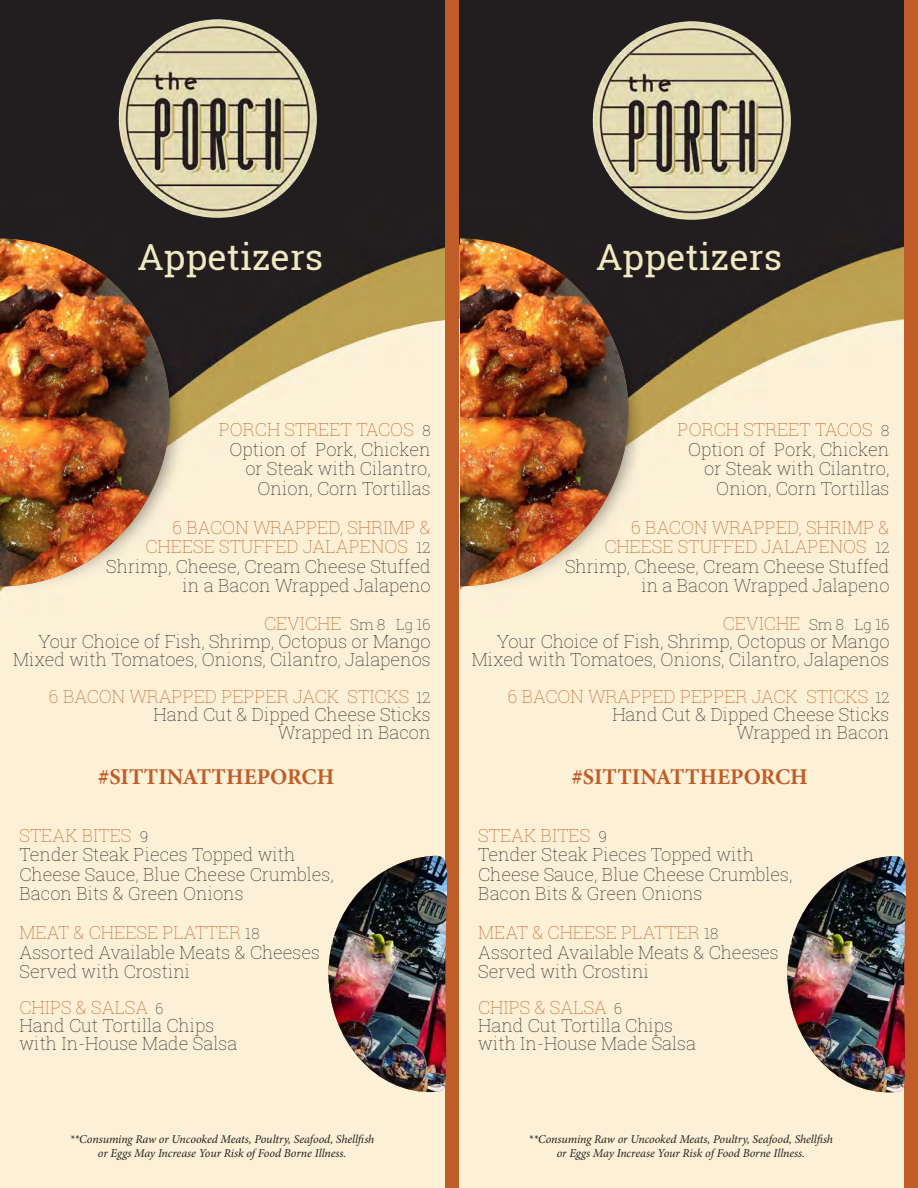
<style>
.page{position:relative;width:918px;height:1188px;background:#fff}
.page>*{position:absolute;margin:0;border:0;box-sizing:border-box;transform-origin:0 0}
.t1{font:36px "Roboto Slab";color:#f0eac2}
.t2{font:700 22.5px "Minion Pro";color:#c15c28}
.t3{font:100 18px/18px "Roboto Slab";color:#231f20;text-align:right}
.t4{font:100 18px "Roboto Slab";color:#c05c28}
.t5{font:italic 12px/14.4px "Minion Pro";letter-spacing:-.01em;color:#231f20;text-align:center}
.s1{font-size:15px;color:#231f20}
</style>
<div class="page">
<img style="left:459px;top:0;width:445px;height:1188px">
<img style="left:580px;top:8px;width:225px;height:221px">
<div style="left:904px;top:0;width:14px;height:1188px;background:#c05c28"></div>
<img style="left:459px;top:239px;width:170px;height:347px">
<img style="left:0;top:0;width:446px;height:1188px">
<img style="left:106px;top:6px;width:225px;height:221px">
<img style="left:0;top:239px;width:170px;height:347px">
<div style="left:446px;top:0;width:13px;height:1188px;background:#c05c28"></div>
<img style="left:328px;top:856px;width:119px;height:238px">
<img style="left:787px;top:856px;width:119px;height:238px">
<p class="t1" style="left:138px;top:232px;width:187px">Appetizers</p>
<p class="t1" style="left:596px;top:232px;width:187px">Appetizers</p>
<p class="t4" style="left:219px;top:418px;width:213px">PORCH STREET TACOS <span class="s1">8</span></p>
<p class="t3" style="left:229px;top:440px;width:203px">Option of Pork, Chicken</p>
<p class="t3" style="left:245px;top:459px;width:187px">or Steak with Cilantro,</p>
<p class="t3" style="left:258px;top:479px;width:175px">Onion, Corn Tortillas</p>
<p class="t4" style="left:173px;top:515px;width:260px">6 BACON WRAPPED, SHRIMP &amp;</p>
<p class="t4" style="left:146px;top:535px;width:287px">CHEESE STUFFED JALAPENOS <span class="s1">12</span></p>
<p class="t3" style="left:106px;top:557px;width:326px">Shrimp, Cheese, Cream Cheese Stuffed</p>
<p class="t3" style="left:183px;top:576px;width:250px">in a Bacon Wrapped Jalapeno</p>
<p class="t4" style="left:264px;top:611px;width:168px">CEVICHE <span class="s1">Sm 8 Lg 16</span></p>
<p class="t3" style="left:13px;top:632px;width:419px">Your Choice of Fish, Shrimp, Octopus or Mango<br>Mixed with Tomatoes, Onions, Cilantro, Jalapenos</p>
<p class="t4" style="left:49px;top:685px;width:383px">6 BACON WRAPPED PEPPER JACK STICKS <span class="s1">12</span></p>
<p class="t3" style="left:154px;top:705px;width:279px">Hand Cut &amp; Dipped Cheese Sticks</p>
<p class="t3" style="left:278px;top:723px;width:155px">Wrapped in Bacon</p>
<p class="t4" style="left:678px;top:417px;width:213px">PORCH STREET TACOS <span class="s1">8</span></p>
<p class="t3" style="left:688px;top:440px;width:203px">Option of Pork, Chicken</p>
<p class="t3" style="left:704px;top:459px;width:187px">or Steak with Cilantro,</p>
<p class="t3" style="left:716px;top:479px;width:175px">Onion, Corn Tortillas</p>
<p class="t4" style="left:631px;top:515px;width:260px">6 BACON WRAPPED, SHRIMP &amp;</p>
<p class="t4" style="left:604px;top:534px;width:287px">CHEESE STUFFED JALAPENOS <span class="s1">12</span></p>
<p class="t3" style="left:565px;top:557px;width:326px">Shrimp, Cheese, Cream Cheese Stuffed</p>
<p class="t3" style="left:641px;top:576px;width:250px">in a Bacon Wrapped Jalapeno</p>
<p class="t4" style="left:723px;top:611px;width:168px">CEVICHE <span class="s1">Sm 8 Lg 16</span></p>
<p class="t3" style="left:472px;top:632px;width:419px">Your Choice of Fish, Shrimp, Octopus or Mango<br>Mixed with Tomatoes, Onions, Cilantro, Jalapenos</p>
<p class="t4" style="left:508px;top:684px;width:383px">6 BACON WRAPPED PEPPER JACK STICKS <span class="s1">12</span></p>
<p class="t3" style="left:612px;top:705px;width:279px">Hand Cut &amp; Dipped Cheese Sticks</p>
<p class="t3" style="left:736px;top:723px;width:155px">Wrapped in Bacon</p>
<p class="t2" style="left:98px;top:761px;width:238px">#SITTINATTHEPORCH</p>
<p class="t2" style="left:572px;top:761px;width:238px">#SITTINATTHEPORCH</p>
<p class="t4" style="left:20px;top:823px;width:130px">STEAK BITES <span class="s1">9</span></p>
<p class="t3" style="left:20px;top:845px;width:277px">Tender Steak Pieces Topped with</p>
<p class="t3" style="left:20px;top:865px;width:316px">Cheese Sauce, Blue Cheese Crumbles,</p>
<p class="t3" style="left:20px;top:884px;width:226px">Bacon Bits &amp; Green Onions</p>
<p class="t4" style="left:20px;top:920px;width:242px">MEAT &amp; CHEESE PLATTER <span class="s1">18</span></p>
<p class="t3" style="left:20px;top:943px;width:302px">Assorted Available Meats &amp; Cheeses</p>
<p class="t3" style="left:20px;top:962px;width:172px">Served with Crostini</p>
<p class="t4" style="left:20px;top:995px;width:146px">CHIPS &amp; SALSA <span class="s1">6</span></p>
<p class="t3" style="left:20px;top:1016px;width:196px">Hand Cut Tortilla Chips</p>
<p class="t3" style="left:20px;top:1034px;width:219px">with In-House Made Salsa</p>
<p class="t5" style="left:70px;top:1132px;width:306px">**Consuming Raw or Uncooked Meats, Poultry, Seafood, Shellfish or Eggs May Increase Your Risk of Food Borne Illness.</p>
<p class="t4" style="left:478px;top:823px;width:130px">STEAK BITES <span class="s1">9</span></p>
<p class="t3" style="left:478px;top:845px;width:277px">Tender Steak Pieces Topped with</p>
<p class="t3" style="left:478px;top:865px;width:316px">Cheese Sauce, Blue Cheese Crumbles,</p>
<p class="t3" style="left:478px;top:884px;width:226px">Bacon Bits &amp; Green Onions</p>
<p class="t4" style="left:478px;top:920px;width:242px">MEAT &amp; CHEESE PLATTER <span class="s1">18</span></p>
<p class="t3" style="left:478px;top:943px;width:302px">Assorted Available Meats &amp; Cheeses</p>
<p class="t3" style="left:478px;top:962px;width:172px">Served with Crostini</p>
<p class="t4" style="left:478px;top:995px;width:146px">CHIPS &amp; SALSA <span class="s1">6</span></p>
<p class="t3" style="left:478px;top:1016px;width:196px">Hand Cut Tortilla Chips</p>
<p class="t3" style="left:478px;top:1034px;width:219px">with In-House Made Salsa</p>
<p class="t5" style="left:529px;top:1131px;width:306px">**Consuming Raw or Uncooked Meats, Poultry, Seafood, Shellfish or Eggs May Increase Your Risk of Food Borne Illness.</p>
</div>
